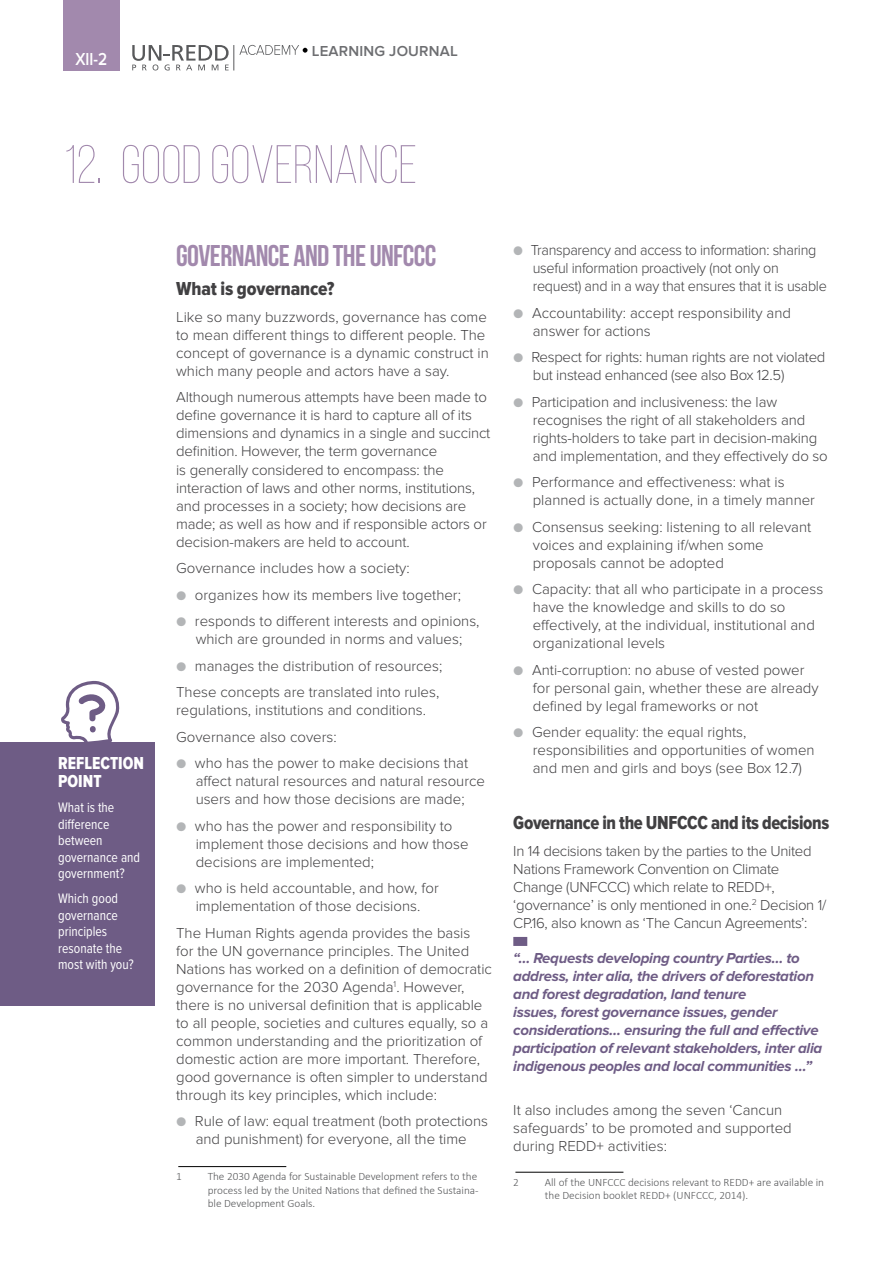
<style>
.page{position:relative;width:893px;height:1263px;background:#fff}
.page>*{position:absolute;margin:0;border:0;box-sizing:border-box;transform-origin:0 0}
.t1{font:300 54px "Bebas Neue";color:#a289ad}
.t2{font:700 30px "Bebas Neue";letter-spacing:-.02em;color:#a289ad}
.t3{font:19.5px "Proxima Nova Cond Extrabld";letter-spacing:-.02em;color:#414042;scale:.95 1}
.t4{font:19.5px "Proxima Nova Cond Extrabld";letter-spacing:-.02em;color:#414042}
.t5{font:18px/18px "Proxima Nova Cond Extrabld";color:#fff;scale:.94 1}
.t6{font:600 18px "Proxima Nova";color:#fff;scale:.85 1}
.t7{font:300 15px/18px "Proxima Nova";color:#414042}
.t8{font:italic 700 15px/18px "Proxima Nova";letter-spacing:-.02em;color:#6e5c85}
.t9{font:300 15px/18px "Proxima Nova";letter-spacing:-.02em;color:#414042}
.t10{font:300 15px/18px "Proxima Nova";letter-spacing:-.02em;color:#414042;scale:.96 1}
.t11{font:600 15px "Proxima Nova";letter-spacing:.01em;color:#6d6e71}
.t12{font:14.25px/16.5px "Proxima Nova Cond";color:#fff;scale:.96 1}
.t13{font:300 11.25px/13.5px "Calibri";color:#58595b}
.s1{font-family:"Proxima Nova Cond";font-weight:400;color:#b3b5b7}
</style>
<div class="page">
<div style="left:63px;top:0;width:57px;height:70px;background:#a289ad"></div>
<svg style="left:132px;top:45px;width:176px;height:25px"></svg>
<div style="left:0;top:742px;width:155px;height:264px;background:#6e5c85"></div>
<svg style="left:61px;top:680px;width:59px;height:62px"></svg>
<hr style="left:178px;top:1166px;width:108px;height:1px;background:#000">
<div style="left:513px;top:937px;width:14px;height:9px;background:#6e5c85"></div>
<hr style="left:515px;top:1172px;width:108px;height:1px;background:#000">
<p class="t6" style="left:76px;top:49px;width:39px">XII-2</p>
<p class="t11" style="left:312px;top:42px;width:147px">LEARNING JOURNAL</p>
<h1 class="t1" style="left:64px;top:136px;width:355px">12. GOOD GOVERNANCE</h1>
<p class="t5" style="left:58px;top:755px;width:93px">REFLECTION<br>POINT</p>
<p class="t12" style="left:58px;top:799px;width:87px">What is the difference between governance and government?</p>
<p class="t12" style="left:58px;top:890px;width:80px">Which good governance principles resonate the most with you?</p>
<h2 class="t2" style="left:176px;top:239px;width:262px">GOVERNANCE AND THE UNFCCC</h2>
<h3 class="t4" style="left:176px;top:278px;width:160px">What is governance?</h3>
<p class="t7" style="left:176px;top:308px;width:314px">Like so many buzzwords, governance has come to mean different things to different people. The concept of governance is a dynamic construct in which many people and actors have a say.</p>
<p class="t7" style="left:176px;top:389px;width:316px">Although numerous attempts have been made to define governance it is hard to capture all of its dimensions and dynamics in a single and succinct definition. However, the term governance<br>is generally considered to encompass: the interaction of laws and other norms, institutions, and processes in a society; how decisions are made; as well as how and if responsible actors or decision-makers are held to account.</p>
<p class="t7" style="left:176px;top:559px;width:235px">Governance includes how a society:</p>
<p class="t7" style="left:176px;top:586px;width:286px"><span class="s1">●</span> organizes how its members live together;</p>
<p class="t7" style="left:176px;top:612px;width:305px;text-align:center"><span class="s1">●</span> responds to different interests and opinions, which are grounded in norms and values;</p>
<p class="t7" style="left:176px;top:652px;width:268px;line-height:26.5px"><span class="s1">●</span> manages the distribution of resources;<br>These concepts are translated into rules,</p>
<p class="t7" style="left:176px;top:697px;width:251px;line-height:26.5px">regulations, institutions and conditions.<br>Governance also covers:</p>
<p class="t7" style="left:196px;top:754px;width:291px;text-indent:-20px"><span class="s1">●</span> who has the power to make decisions that affect natural resources and natural resource users and how those decisions are made;</p>
<p class="t7" style="left:196px;top:817px;width:274px;text-indent:-20px"><span class="s1">●</span> who has the power and responsibility to implement those decisions and how those decisions are implemented;</p>
<p class="t7" style="left:176px;top:879px;width:264px;text-align:center"><span class="s1">●</span> who is held accountable, and how, for implementation of those decisions.</p>
<p class="t7" style="left:176px;top:924px;width:317px">The Human Rights agenda provides the basis<br>for the UN governance principles. The United Nations has worked on a definition of democratic governance for the 2030 Agenda<sup>1</sup>. However, there is no universal definition that is applicable to all people, societies and cultures equally, so a common understanding and the prioritization of domestic action are more important. Therefore, good governance is often simpler to understand through its key principles, which include:</p>
<p class="t7" style="left:176px;top:1112px;width:313px;text-align:center"><span class="s1">●</span> Rule of law: equal treatment (both protections and punishment) for everyone, all the time</p>
<p class="t13" style="left:176px;top:1169px;width:7px">1</p>
<p class="t13" style="left:208px;top:1169px;width:272px">The 2030 Agenda for Sustainable Development refers to the process led by the United Nations that defined the Sustaina&shy;ble Development Goals.</p>
<p class="t10" style="left:533px;top:241px;width:308px;text-indent:-19px"><span class="s1">●</span> Transparency and access to information: sharing useful information proactively (not only on request) and in a way that ensures that it is usable</p>
<p class="t7" style="left:533px;top:304px;width:260px;text-indent:-20px"><span class="s1">●</span> Accountability: accept responsibility and answer for actions</p>
<p class="t9" style="left:533px;top:348px;width:294px;text-indent:-20px"><span class="s1">●</span> Respect for rights: human rights are not violated but instead enhanced (see also Box 12.5)</p>
<p class="t7" style="left:533px;top:393px;width:296px;text-indent:-20px"><span class="s1">●</span> Participation and inclusiveness: the law recognises the right of all stakeholders and rights-holders to take part in decision-making and implementation, and they effectively do so</p>
<p class="t7" style="left:533px;top:473px;width:284px;text-indent:-20px"><span class="s1">●</span> Performance and effectiveness: what is planned is actually done, in a timely manner</p>
<p class="t7" style="left:533px;top:518px;width:280px;text-indent:-20px"><span class="s1">●</span> Consensus seeking: listening to all relevant voices and explaining if/when some proposals cannot be adopted</p>
<p class="t7" style="left:533px;top:580px;width:292px;text-indent:-20px"><span class="s1">●</span> Capacity: that all who participate in a process have the knowledge and skills to do so effectively, at the individual, institutional and organizational levels</p>
<p class="t7" style="left:533px;top:661px;width:287px;text-indent:-20px"><span class="s1">●</span> Anti-corruption: no abuse of vested power for personal gain, whether these are already defined by legal frameworks or not</p>
<p class="t7" style="left:533px;top:723px;width:283px;text-indent:-20px"><span class="s1">●</span> Gender equality: the equal rights, responsibilities and opportunities of women and men and girls and boys (see Box 12.7)</p>
<h3 class="t3" style="left:513px;top:812px;width:334px">Governance in the UNFCCC and its decisions</h3>
<p class="t9" style="left:513px;top:842px;width:314px">In 14 decisions taken by the parties to the United Nations Framework Convention on Climate Change (UNFCCC) which relate to REDD+, ‘governance’ is only mentioned in one.<sup>2</sup> Decision 1/ CP.16, also known as ‘The Cancun Agreements’:</p>
<p class="t8" style="left:513px;top:949px;width:311px">“… Requests developing country Parties… to address, inter alia, the drivers of deforestation and forest degradation, land tenure<br>issues, forest governance issues, gender considerations… ensuring the full and effective participation of relevant stakeholders, inter alia indigenous peoples and local communities …”</p>
<p class="t7" style="left:513px;top:1102px;width:280px">It also includes among the seven ‘Cancun safeguards’ to be promoted and supported during REDD+ activities:</p>
<p class="t13" style="left:513px;top:1175px;width:7px">2</p>
<p class="t13" style="left:545px;top:1175px;width:281px">All of the UNFCCC decisions relevant to REDD+ are available in the Decision booklet REDD+ (UNFCCC, 2014).</p>
</div>
